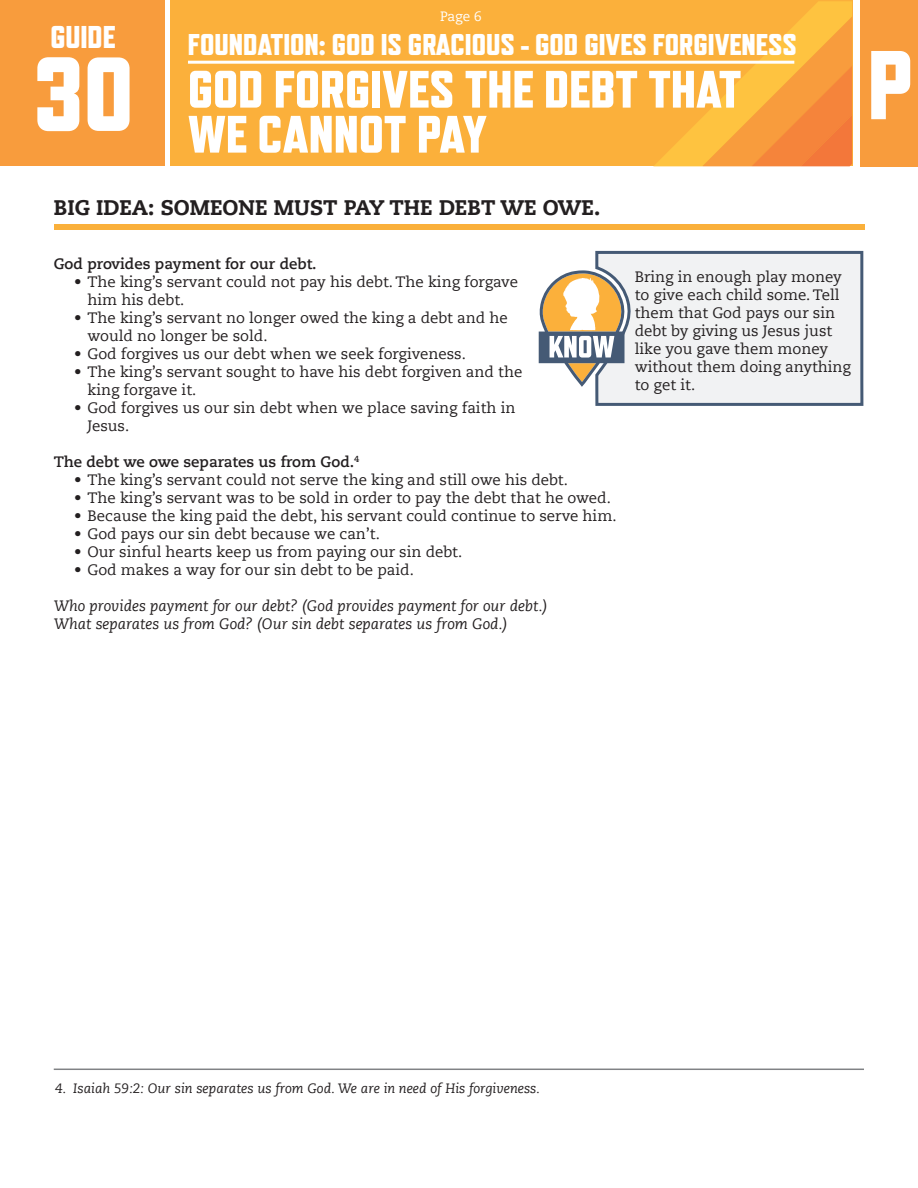
<style>
.page{position:relative;width:918px;height:1188px;background:#fff}
.page>*{position:absolute;margin:0;border:0;box-sizing:border-box;transform-origin:0 0}
.t1{font:800 105px "Refrigerator Deluxe";color:#fff}
.t2{font:800 97.5px "Refrigerator Deluxe";color:#fff}
.t3{font:800 52.5px/45px "Refrigerator Deluxe";color:#fff}
.t4{font:800 31.5px "Refrigerator Deluxe";color:#fff}
.t5{font:800 30px "Refrigerator Deluxe";color:#fff}
.Big_Idea_Title{font:800 21px "Caecilia LT Std";color:#231f20}
.t6{font:15px/18px "Caecilia LT Std";color:#231f20}
.t7{font:italic 15px "Caecilia LT Std";color:#231f20}
.t8{font:700 15px "Caecilia LT Std";color:#231f20}
.t9{font:italic 13.5px "Caecilia LT Std";color:#231f20}
.t10{font:13.5px "Caecilia LT Std";color:#fff}
</style>
<div class="page">
<div style="left:170px;top:1px;width:682px;height:165px;background:#fbb03b"></div>
<svg style="left:653px;top:1px;width:199px;height:165px"></svg>
<div style="left:0;top:1px;width:164px;height:165px;background:#f89c3d"></div>
<hr style="left:188px;top:61px;width:606px;height:3px;background:#fff">
<div style="left:860px;top:0;width:58px;height:166px;background:#f89c3d"></div>
<hr style="left:54px;top:1069px;width:810px;height:1px;background:#808285">
<div style="left:54px;top:225px;width:810px;height:5px;background:#fab03b"></div>
<svg style="left:539px;top:250px;width:325px;height:156px"></svg>
<p class="t10" style="left:440px;top:9px;width:43px">Page 6</p>
<h3 class="t4" style="left:50px;top:18px;width:67px">GUIDE</h3>
<h3 class="t5" style="left:188px;top:27px;width:610px">FOUNDATION: GOD IS GRACIOUS - GOD GIVES FORGIVENESS</h3>
<h3 class="t3" style="left:188px;top:66px;width:555px">GOD FORGIVES THE DEBT THAT<br>WE CANNOT PAY</h3>
<h1 class="t1" style="left:33px;top:32px;width:102px">30</h1>
<p class="Big_Idea_Title" style="left:54px;top:195px;width:548px">BIG IDEA: SOMEONE MUST PAY THE DEBT WE OWE.</p>
<p class="t8" style="left:54px;top:255px;width:264px">God provides payment for our debt.</p>
<p class="t6" style="left:88px;top:273px;width:432px;text-indent:-14px">• The king’s servant could not pay his debt. The king forgave him his debt.</p>
<p class="t6" style="left:88px;top:309px;width:422px;text-indent:-14px">• The king’s servant no longer owed the king a debt and he would no longer be sold.</p>
<p class="t6" style="left:74px;top:345px;width:393px">• God forgives us our debt when we seek forgiveness.</p>
<p class="t6" style="left:88px;top:363px;width:436px;text-indent:-14px">• The king’s servant sought to have his debt forgiven and the king forgave it.</p>
<p class="t6" style="left:88px;top:399px;width:429px;text-indent:-14px">• God forgives us our sin debt when we place saving faith in<br>Jesus.</p>
<p class="t8" style="left:54px;top:453px;width:307px">The debt we owe separates us from God.<sup>4</sup></p>
<p class="t6" style="left:74px;top:471px;width:495px">• The king’s servant could not serve the king and still owe his debt.</p>
<p class="t6" style="left:74px;top:489px;width:538px">• The king’s servant was to be sold in order to pay the debt that he owed.</p>
<p class="t6" style="left:74px;top:507px;width:544px">• Because the king paid the debt, his servant could continue to serve him.</p>
<p class="t6" style="left:74px;top:525px;width:307px">• God pays our sin debt because we can’t.</p>
<p class="t6" style="left:74px;top:543px;width:390px">• Our sinful hearts keep us from paying our sin debt.</p>
<p class="t6" style="left:74px;top:561px;width:341px">• God makes a way for our sin debt to be paid.</p>
<p class="t7" style="left:54px;top:597px;width:495px">Who provides payment for our debt? (God provides payment for our debt.)</p>
<p class="t7" style="left:54px;top:615px;width:456px">What separates us from God? (Our sin debt separates us from God.)</p>
<p class="t6" style="left:635px;top:268px;width:218px">Bring in enough play money to give each child some. Tell them that God pays our sin debt by giving us Jesus just like you gave them money without them doing anything to get it.</p>
<h2 class="t2" style="left:867px;top:27px;width:47px">P</h2>
<p class="t9" style="left:55px;top:1081px;width:487px">4. Isaiah 59:2: Our sin separates us from God. We are in need of His forgiveness.</p>
</div>
